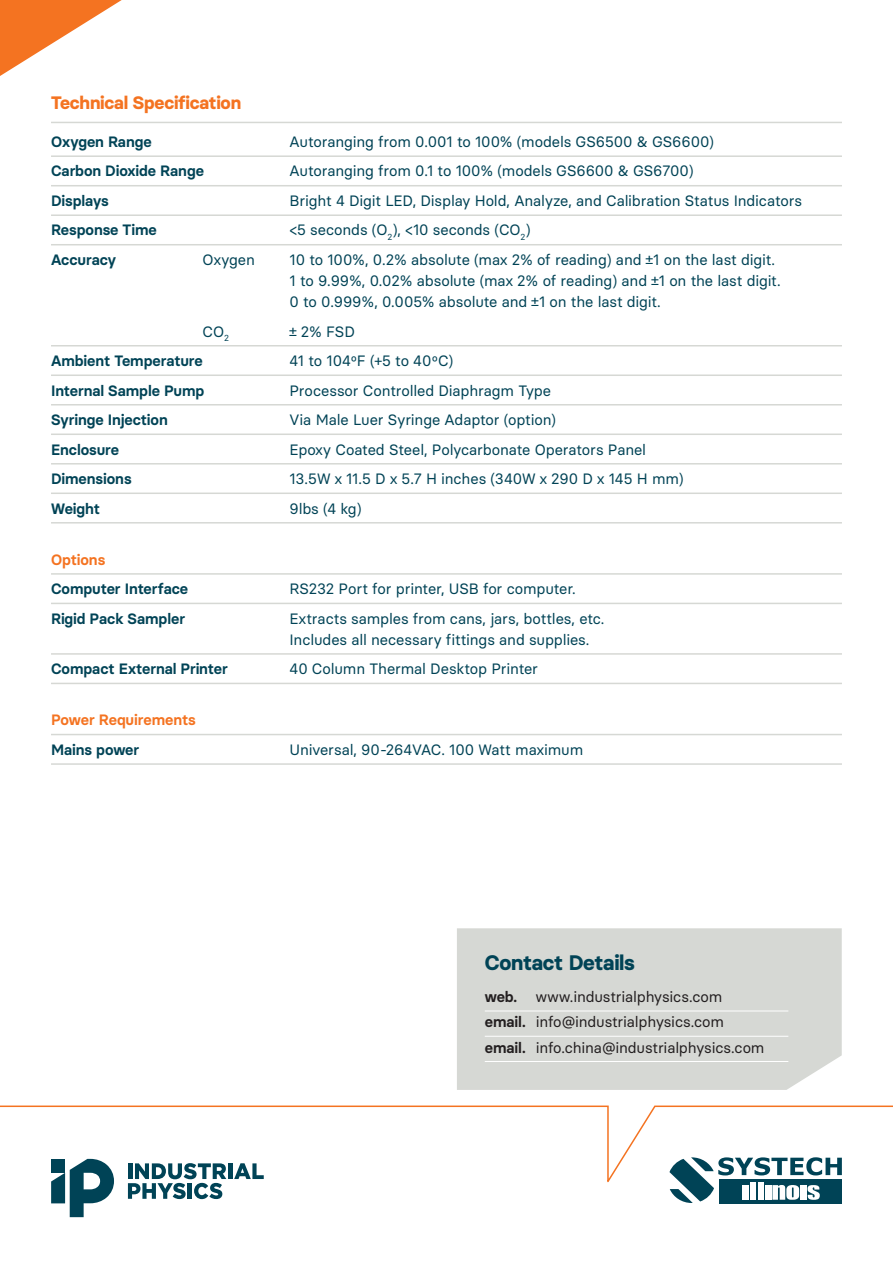
<style>
.page{position:relative;width:893px;height:1263px;background:#fff}
.page>*{position:absolute;margin:0;border:0;box-sizing:border-box;transform-origin:0 0}
.t1{font:700 21px "Basier Circle";letter-spacing:-.01em;color:#004356}
.t2{font:700 18px "Basier Circle";letter-spacing:-.01em;color:#f47321}
.t3{font:15px/21px "Basier Circle";letter-spacing:-.01em;color:#004356}
.t4{font:600 15px "Basier Circle";letter-spacing:-.005em;color:#004356}
.t5{font:15px/25.2px "Basier Circle";letter-spacing:-.01em;color:#231f20}
.t6{font:600 15px "Basier Circle";letter-spacing:-.005em;color:#f47321}
.s1{font-weight:600}
</style>
<div class="page">
<svg style="left:0;top:0;width:122px;height:76px"></svg>
<svg style="left:0;top:1105px;width:893px;height:81px"></svg>
<div style="left:228px;top:1163px;width:5px;height:16px;background:#004356"></div>
<svg style="left:234px;top:1163px;width:30px;height:16px"></svg>
<svg style="left:128px;top:1163px;width:98px;height:36px"></svg>
<svg style="left:51px;top:1159px;width:63px;height:58px"></svg>
<div style="left:457px;top:928px;width:385px;height:162px;background:#d6d8d4"></div>
<hr style="left:485px;top:1010px;width:303px;height:1px;background:#fff">
<hr style="left:485px;top:1036px;width:303px;height:1px;background:#fff">
<hr style="left:485px;top:1061px;width:303px;height:1px;background:#fff">
<svg style="left:669px;top:1157px;width:173px;height:46px"></svg>
<hr style="left:51px;top:122px;width:791px;height:1px;background:#d6d8d4">
<hr style="left:51px;top:155px;width:791px;height:2px;background:#d6d8d4">
<hr style="left:51px;top:185px;width:791px;height:1px;background:#d6d8d4">
<hr style="left:51px;top:214px;width:791px;height:2px;background:#d6d8d4">
<hr style="left:51px;top:244px;width:791px;height:1px;background:#d6d8d4">
<hr style="left:51px;top:345px;width:791px;height:1px;background:#d6d8d4">
<hr style="left:51px;top:374px;width:791px;height:2px;background:#d6d8d4">
<hr style="left:51px;top:404px;width:791px;height:1px;background:#d6d8d4">
<hr style="left:51px;top:433px;width:791px;height:2px;background:#d6d8d4">
<hr style="left:51px;top:463px;width:791px;height:1px;background:#d6d8d4">
<hr style="left:51px;top:492px;width:791px;height:2px;background:#d6d8d4">
<hr style="left:51px;top:522px;width:791px;height:1px;background:#d6d8d4">
<hr style="left:51px;top:573px;width:791px;height:2px;background:#d6d8d4">
<hr style="left:51px;top:603px;width:791px;height:1px;background:#d6d8d4">
<hr style="left:51px;top:653px;width:791px;height:2px;background:#d6d8d4">
<hr style="left:51px;top:683px;width:791px;height:1px;background:#d6d8d4">
<hr style="left:51px;top:734px;width:791px;height:1px;background:#d6d8d4">
<hr style="left:51px;top:763px;width:791px;height:2px;background:#d6d8d4">
<p class="t2" style="left:51px;top:95px;width:192px">Technical Specification</p>
<p class="t4" style="left:51px;top:136px;width:102px">Oxygen Range</p>
<p class="t3" style="left:290px;top:133px;width:426px">Autoranging from 0.001 to 100% (models GS6500 &amp; GS6600)</p>
<p class="t4" style="left:51px;top:165px;width:155px">Carbon Dioxide Range</p>
<p class="t3" style="left:290px;top:162px;width:406px">Autoranging from 0.1 to 100% (models GS6600 &amp; GS6700)</p>
<p class="t4" style="left:51px;top:195px;width:59px">Displays</p>
<p class="t3" style="left:290px;top:192px;width:514px">Bright 4 Digit LED, Display Hold, Analyze, and Calibration Status Indicators</p>
<p class="t4" style="left:51px;top:224px;width:107px">Response Time</p>
<p class="t3" style="left:290px;top:221px;width:243px">&lt;5 seconds (O<sub>2</sub>), &lt;10 seconds (CO<sub>2</sub>)</p>
<p class="t4" style="left:51px;top:254px;width:67px">Accuracy</p>
<p class="t3" style="left:203px;top:251px;width:54px">Oxygen</p>
<p class="t3" style="left:290px;top:251px;width:493px">10 to 100%, 0.2% absolute (max 2% of reading) and ±1 on the last digit.<br>1 to 9.99%, 0.02% absolute (max 2% of reading) and ±1 on the last digit.<br>0 to 0.999%, 0.005% absolute and ±1 on the last digit.</p>
<p class="t3" style="left:203px;top:322px;width:28px">CO<sub>2</sub></p>
<p class="t3" style="left:290px;top:322px;width:67px">± 2% FSD</p>
<p class="t4" style="left:51px;top:355px;width:153px">Ambient Temperature</p>
<p class="t3" style="left:290px;top:352px;width:165px">41 to 104ºF (+5 to 40ºC)</p>
<p class="t4" style="left:51px;top:384px;width:155px">Internal Sample Pump</p>
<p class="t3" style="left:290px;top:381px;width:263px">Processor Controlled Diaphragm Type</p>
<p class="t4" style="left:51px;top:414px;width:118px">Syringe Injection</p>
<p class="t3" style="left:290px;top:411px;width:268px">Via Male Luer Syringe Adaptor (option)</p>
<p class="t4" style="left:51px;top:443px;width:70px">Enclosure</p>
<p class="t3" style="left:290px;top:440px;width:358px">Epoxy Coated Steel, Polycarbonate Operators Panel</p>
<p class="t4" style="left:51px;top:473px;width:82px">Dimensions</p>
<p class="t3" style="left:290px;top:470px;width:395px">13.5W x 11.5 D x 5.7 H inches (340W x 290 D x 145 H mm)</p>
<p class="t4" style="left:51px;top:502px;width:51px">Weight</p>
<p class="t3" style="left:290px;top:499px;width:74px">9lbs (4 kg)</p>
<p class="t6" style="left:51px;top:553px;width:56px">Options</p>
<p class="t4" style="left:51px;top:583px;width:139px">Computer Interface</p>
<p class="t3" style="left:290px;top:580px;width:288px">RS232 Port for printer, USB for computer.</p>
<p class="t4" style="left:51px;top:612px;width:136px">Rigid Pack Sampler</p>
<p class="t3" style="left:290px;top:609px;width:316px">Extracts samples from cans, jars, bottles, etc.<br>Includes all necessary fittings and supplies.</p>
<p class="t4" style="left:51px;top:663px;width:178px">Compact External Printer</p>
<p class="t3" style="left:290px;top:660px;width:250px">40 Column Thermal Desktop Printer</p>
<p class="t6" style="left:51px;top:714px;width:146px">Power Requirements</p>
<p class="t4" style="left:51px;top:743px;width:90px">Mains power</p>
<p class="t3" style="left:290px;top:740px;width:295px">Universal, 90-264VAC. 100 Watt maximum</p>
<h1 class="t1" style="left:485px;top:950px;width:152px">Contact Details</h1>
<p class="t5" style="left:485px;top:985px;width:281px"><span class="s1">web.</span> www.industrialphysics.com <span class="s1">email.</span> info@industrialphysics.com <span class="s1">email.</span> info.china@industrialphysics.com</p>
</div>
